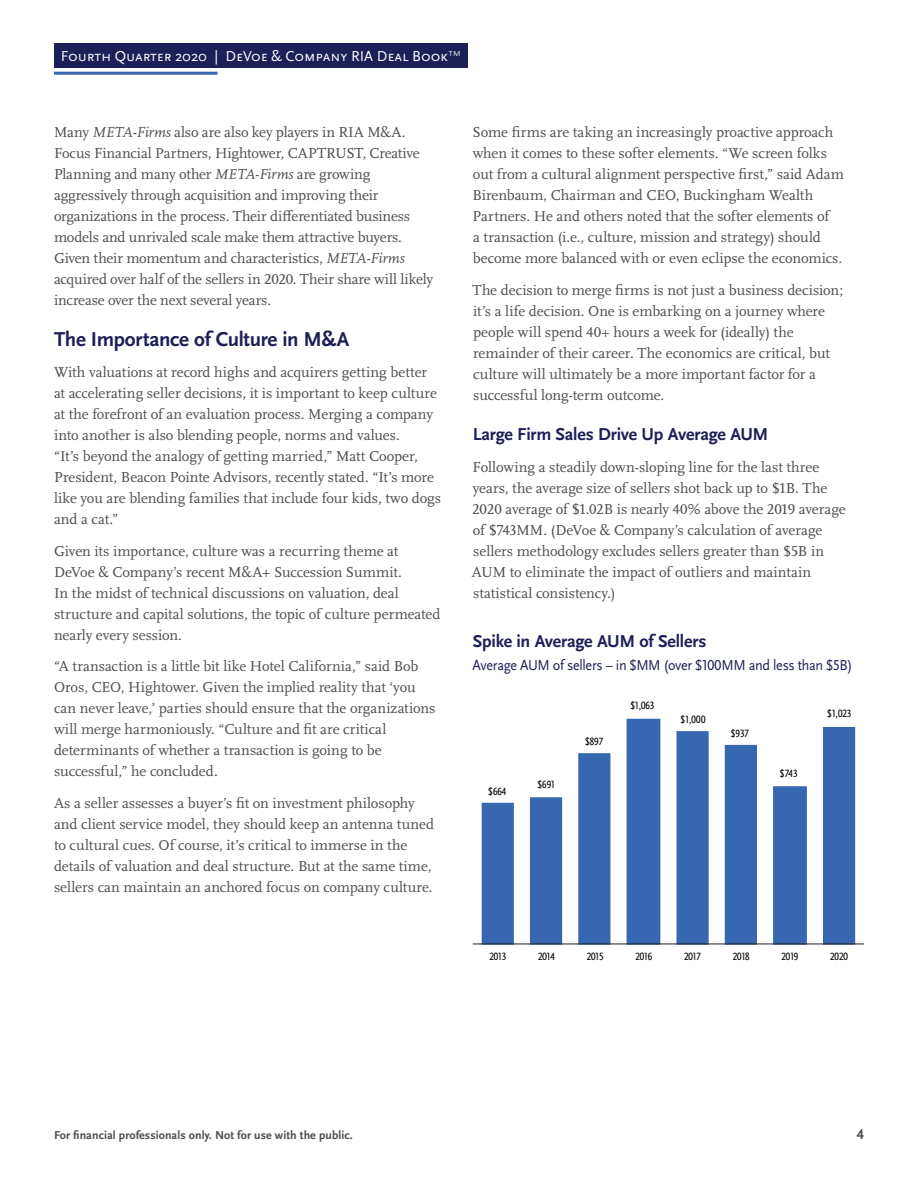
<style>
.page{position:relative;width:918px;height:1188px;background:#fff}
.page>*{position:absolute;margin:0;border:0;box-sizing:border-box;transform-origin:0 0}
.t1{font:700 21px "Scala Sans OT";letter-spacing:-.015em;color:#1d1f57}
.t2{font:700 18px "Scala Sans OT";letter-spacing:-.015em;color:#1d1f57}
.t3{font:15px/21px "Scala OT";letter-spacing:-.005em;color:#4b4c4d}
.t4{font:15px "Scala Sans OT";letter-spacing:-.025em;color:#1d1f57;scale:.94 1}
.t5{font:15px "Scala Sans OT";letter-spacing:-.005em;color:#fff}
.t6{font:700 15px "Scala Sans OT";color:#4b4c4d}
.t7{font:700 12px "Scala Sans OT";letter-spacing:.005em;color:#4b4c4d}
.t8{font:condensed 10.95px "Scala Sans OT";color:#040503}
.s1{font-weight:300}
.s2{font-style:italic}
</style>
<div class="page">
<div style="left:54px;top:43px;width:414px;height:25px;background:#1d1f57"></div>
<hr style="left:54px;top:72px;width:164px;height:3px;background:#3866b1">
<svg style="left:482px;top:719px;width:373px;height:225px;fill:#3667b0"></svg>
<hr style="left:473px;top:944px;width:391px;height:1px;background:#201d1e">
<p class="t5" style="left:61px;top:48px;width:402px">Fourth Quarter 2020 | DeVoe &amp; Company RIA Deal Book<span class="s1">™</span></p>
<p class="t3" style="left:54px;top:122px;width:381px">Many <span class="s2">META-Firms</span> also are also key players in RIA M&amp;A.<br>Focus Financial Partners, Hightower, CAPTRUST, Creative Planning and many other <span class="s2">META-Firms</span> are growing aggressively through acquisition and improving their organizations in the process. Their differentiated business models and unrivaled scale make them attractive buyers.<br>Given their momentum and characteristics, <span class="s2">META-Firms </span>acquired over half of the sellers in 2020. Their share will likely increase over the next several years.</p>
<h1 class="t1" style="left:54px;top:327px;width:297px">The Importance of Culture in M&amp;A</h1>
<p class="t3" style="left:54px;top:362px;width:389px">With valuations at record highs and acquirers getting better at accelerating seller decisions, it is important to keep culture at the forefront of an evaluation process. Merging a company into another is also blending people, norms and values.<br>“It’s beyond the analogy of getting married,” Matt Cooper, President, Beacon Pointe Advisors, recently stated. “It’s more like you are blending families that include four kids, two dogs and a cat.”</p>
<p class="t3" style="left:54px;top:541px;width:388px">Given its importance, culture was a recurring theme at DeVoe &amp; Company’s recent M&amp;A+ Succession Summit.<br>In the midst of technical discussions on valuation, deal structure and capital solutions, the topic of culture permeated nearly every session.</p>
<p class="t3" style="left:54px;top:656px;width:383px">“A transaction is a little bit like Hotel California,” said Bob Oros, CEO, Hightower. Given the implied reality that ‘you can never leave,’ parties should ensure that the organizations will merge harmoniously. “Culture and fit are critical determinants of whether a transaction is going to be successful,” he concluded.</p>
<p class="t3" style="left:54px;top:793px;width:382px">As a seller assesses a buyer’s fit on investment philosophy and client service model, they should keep an antenna tuned to cultural cues. Of course, it’s critical to immerse in the details of valuation and deal structure. But at the same time, sellers can maintain an anchored focus on company culture.</p>
<p class="t3" style="left:472px;top:122px;width:373px">Some firms are taking an increasingly proactive approach when it comes to these softer elements. “We screen folks out from a cultural alignment perspective first,” said Adam Birenbaum, Chairman and CEO, Buckingham Wealth Partners. He and others noted that the softer elements of<br>a transaction (i.e., culture, mission and strategy) should become more balanced with or even eclipse the economics.</p>
<p class="t3" style="left:472px;top:280px;width:372px">The decision to merge firms is not just a business decision; it’s a life decision. One is embarking on a journey where people will spend 40+ hours a week for (ideally) the remainder of their career. The economics are critical, but culture will ultimately be a more important factor for a successful long-term outcome.</p>
<p class="t2" style="left:473px;top:424px;width:297px">Large Firm Sales Drive Up Average AUM</p>
<p class="t3" style="left:472px;top:456px;width:375px">Following a steadily down-sloping line for the last three years, the average size of sellers shot back up to $1B. The 2020 average of $1.02B is nearly 40% above the 2019 average of $743MM. (DeVoe &amp; Company’s calculation of average sellers methodology excludes sellers greater than $5B in AUM to eliminate the impact of outliers and maintain statistical consistency.)</p>
<p class="t2" style="left:473px;top:631px;width:235px">Spike in Average AUM of Sellers</p>
<p class="t4" style="left:472px;top:657px;width:406px">Average AUM of sellers – in $MM (over $100MM and less than $5B)</p>
<p class="t8" style="left:488px;top:785px;width:20px">$664</p>
<p class="t8" style="left:537px;top:778px;width:19px">$691</p>
<p class="t8" style="left:585px;top:735px;width:20px">$897</p>
<p class="t8" style="left:630px;top:700px;width:26px">$1,063</p>
<p class="t8" style="left:681px;top:713px;width:26px">$1,000</p>
<p class="t8" style="left:731px;top:727px;width:20px">$937</p>
<p class="t8" style="left:780px;top:767px;width:19px">$743</p>
<p class="t8" style="left:827px;top:708px;width:26px">$1,023</p>
<p class="t8" style="left:489px;top:950px;width:18px">2013</p>
<p class="t8" style="left:538px;top:950px;width:18px">2014</p>
<p class="t8" style="left:587px;top:950px;width:18px">2015</p>
<p class="t8" style="left:635px;top:950px;width:18px">2016</p>
<p class="t8" style="left:684px;top:950px;width:18px">2017</p>
<p class="t8" style="left:733px;top:950px;width:18px">2018</p>
<p class="t8" style="left:782px;top:950px;width:18px">2019</p>
<p class="t8" style="left:830px;top:950px;width:19px">2020</p>
<p class="t7" style="left:54px;top:1128px;width:300px">For financial professionals only. Not for use with the public.</p>
<p class="t6" style="left:857px;top:1125px;width:9px">4</p>
</div>
